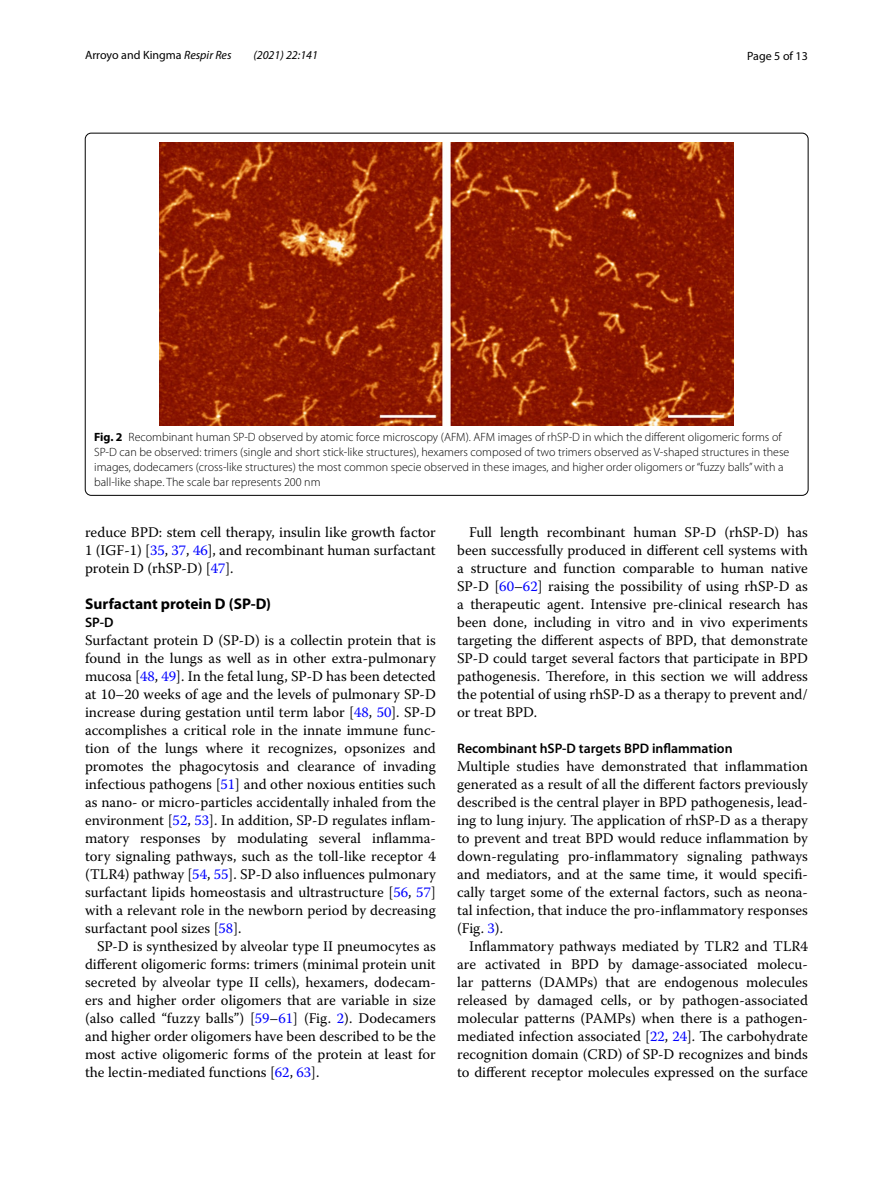
<style>
.page{position:relative;width:893px;height:1187px;background:#fff}
.page>*{position:absolute;margin:0;border:0;box-sizing:border-box;transform-origin:0 0}
.t1{font:700 15.45px "Myriad Pro";color:#000}
.t2{font:14.7px/18px "Warnock Pro";color:#000;text-align:justify}
.t3{font:600 13.8px "Myriad Pro";color:#000}
.t4{font:300 12px/15px "Myriad Pro";color:#000}
.t5{font:12px "Myriad Pro";color:#000}
.t6{font:italic 12px "Myriad Pro";color:#000}
.s1{font-style:italic}
.s2{font-weight:700}
.s3{color:#00f}
</style>
<div class="page">
<img style="left:160px;top:142px;width:574px;height:284px">
<p class="t5" style="left:85px;top:48px;width:148px">Arroyo and Kingma <span class="s1">Respir Res</span></p>
<p class="t6" style="left:253px;top:48px;width:66px">(2021) 22:141</p>
<p class="t5" style="left:747px;top:48px;width:62px">Page 5 of 13</p>
<p class="t4" style="left:94px;top:430px;width:697px"><span class="s2">Fig. 2</span> Recombinant human SP-D observed by atomic force microscopy (AFM). AFM images of rhSP-D in which the different oligomeric forms of SP-D can be observed: trimers (single and short stick-like structures), hexamers composed of two trimers observed as V-shaped structures in these images, dodecamers (cross-like structures) the most common specie observed in these images, and higher order oligomers or “fuzzy balls” with a ball-like shape. The scale bar represents 200 nm</p>
<p class="t2" style="left:85px;top:522px;width:352px">reduce BPD: stem cell therapy, insulin like growth factor 1 (IGF-1) [<span class="s3">35</span>, <span class="s3">37</span>, <span class="s3">46</span>], and recombinant human surfactant protein D (rhSP-D) [<span class="s3">47</span>].</p>
<p class="t1" style="left:85px;top:593px;width:188px">Surfactant protein D (SP‑D)</p>
<p class="t3" style="left:85px;top:613px;width:30px">SP‑D</p>
<p class="t2" style="left:85px;top:630px;width:352px">Surfactant protein D (SP-D) is a collectin protein that is found in the lungs as well as in other extra-pulmonary mucosa [<span class="s3">48</span>, <span class="s3">49</span>]. In the fetal lung, SP-D has been detected at 10–20 weeks of age and the levels of pulmonary SP-D increase during gestation until term labor [<span class="s3">48</span>, <span class="s3">50</span>]. SP-D accomplishes a critical role in the innate immune func&shy;tion of the lungs where it recognizes, opsonizes and promotes the phagocytosis and clearance of invading infectious pathogens [<span class="s3">51</span>] and other noxious entities such as nano- or micro-particles accidentally inhaled from the environment [<span class="s3">52</span>, <span class="s3">53</span>]. In addition, SP-D regulates inflam&shy;matory responses by modulating several inflamma&shy;tory signaling pathways, such as the toll-like receptor 4 (TLR4) pathway [<span class="s3">54</span>, <span class="s3">55</span>]. SP-D also influences pulmonary surfactant lipids homeostasis and ultrastructure [<span class="s3">56</span>, <span class="s3">57</span>] with a relevant role in the newborn period by decreasing surfactant pool sizes [<span class="s3">58</span>].</p>
<p class="t2" style="left:85px;top:936px;width:352px;text-indent:12px">SP-D is synthesized by alveolar type II pneumocytes as different oligomeric forms: trimers (minimal protein unit secreted by alveolar type II cells), hexamers, dodecam&shy;ers and higher order oligomers that are variable in size (also called “fuzzy balls”) [<span class="s3">59</span>–<span class="s3">61</span>] (Fig. <span class="s3">2</span>). Dodecamers and higher order oligomers have been described to be the most active oligomeric forms of the protein at least for the lectin-mediated functions [<span class="s3">62</span>, <span class="s3">63</span>].</p>
<p class="t2" style="left:457px;top:522px;width:352px;text-indent:12px">Full length recombinant human SP-D (rhSP-D) has been successfully produced in different cell systems with a structure and function comparable to human native SP-D [<span class="s3">60</span>–<span class="s3">62</span>] raising the possibility of using rhSP-D as a therapeutic agent. Intensive pre-clinical research has been done, including in vitro and in vivo experiments targeting the different aspects of BPD, that demonstrate SP-D could target several factors that participate in BPD pathogenesis. Therefore, in this section we will address the potential of using rhSP-D as a therapy to prevent and/ or treat BPD.</p>
<p class="t3" style="left:457px;top:739px;width:277px">Recombinant hSP‑D targets BPD inflammation</p>
<p class="t2" style="left:457px;top:756px;width:352px">Multiple studies have demonstrated that inflammation generated as a result of all the different factors previously described is the central player in BPD pathogenesis, lead&shy;ing to lung injury. The application of rhSP-D as a therapy to prevent and treat BPD would reduce inflammation by down-regulating pro-inflammatory signaling pathways and mediators, and at the same time, it would specifi&shy;cally target some of the external factors, such as neona&shy;tal infection, that induce the pro-inflammatory responses (Fig. <span class="s3">3</span>).</p>
<p class="t2" style="left:457px;top:936px;width:352px;text-indent:12px">Inflammatory pathways mediated by TLR2 and TLR4 are activated in BPD by damage-associated molecu&shy;lar patterns (DAMPs) that are endogenous molecules released by damaged cells, or by pathogen-associated molecular patterns (PAMPs) when there is a pathogen&shy;mediated infection associated [<span class="s3">22</span>, <span class="s3">24</span>]. The carbohydrate recognition domain (CRD) of SP-D recognizes and binds to different receptor molecules expressed on the surface</p>
</div>
